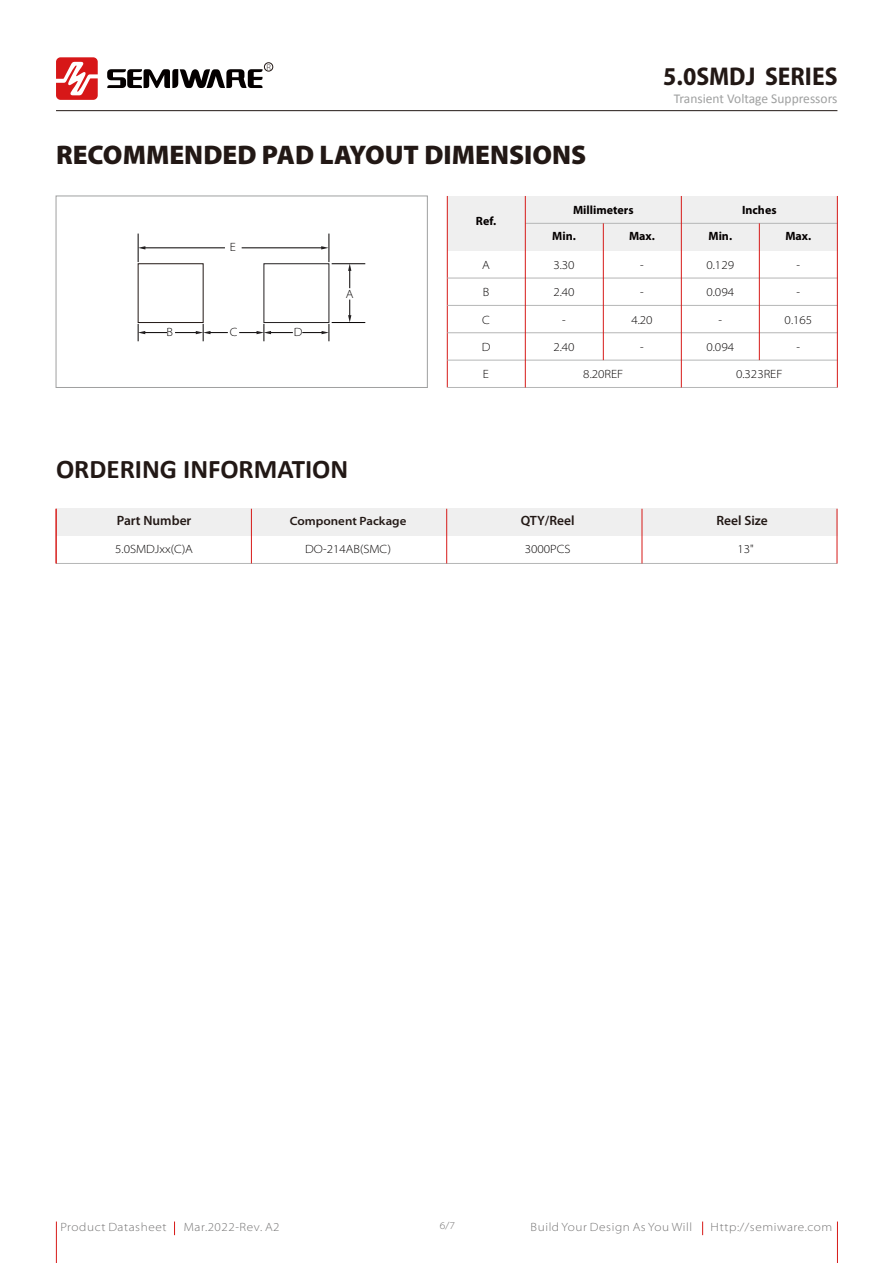
<style>
.page{position:relative;width:893px;height:1263px;background:#fff}
.page>*{position:absolute;margin:0;border:0;box-sizing:border-box;transform-origin:0 0}
.t1{font:900 27px "Myriad Pro";color:#221815}
.t2{font:700 27px "Calibri";color:#221815}
.t3{font:700 semi-condensed 25.8px "Myriad Pro";color:#221815}
.t4{font:13.5px "Calibri";color:#9fa0a0}
.t5{font:600 13.5px "Myriad Pro";color:#221815}
.t6{font:300 semi-expanded 12px "Myriad Pro";color:#040000}
.t7{font:300 semi-expanded 12px "Myriad Pro";letter-spacing:.05em;color:#727171}
.t8{font:700 12px "Myriad Pro";color:#040000}
.t9{font:600 semi-expanded 12px "Myriad Pro";color:#221815}
.t10{font:300 semi-expanded 10.5px "Myriad Pro";color:#727171}
.t11{font:300 semi-expanded 8.25px "Myriad Pro";color:#221815}
</style>
<div class="page">
<hr style="left:56px;top:1221px;width:1px;height:42px;background:#d71a18">
<hr style="left:837px;top:1221px;width:1px;height:42px;background:#d71a18">
<svg style="left:702px;top:1221px;width:1px;height:14px"></svg>
<svg style="left:174px;top:1221px;width:1px;height:14px"></svg>
<hr style="left:56px;top:110px;width:781px;height:1px;background:#221815">
<svg style="left:56px;top:57px;width:42px;height:43px"></svg>
<svg style="left:107px;top:69px;width:156px;height:19px"></svg>
<div style="left:264px;top:63px;width:9px;height:8px;border:1px solid #221815;border-radius:50%"></div>
<div style="left:56px;top:509px;width:781px;height:27px;background:#efefef"></div>
<hr style="left:56px;top:563px;width:781px;height:1px;background:#b5b6b6">
<hr style="left:642px;top:509px;width:1px;height:54px;background:#d71a18">
<hr style="left:837px;top:509px;width:1px;height:54px;background:#d71a18">
<hr style="left:446px;top:509px;width:1px;height:54px;background:#d71a18">
<hr style="left:251px;top:509px;width:1px;height:54px;background:#d71a18">
<hr style="left:56px;top:509px;width:1px;height:54px;background:#d71a18">
<div style="left:447px;top:196px;width:390px;height:55px;background:#efefef"></div>
<div style="left:56px;top:196px;width:372px;height:192px;border:1px solid #9fa0a0"></div>
<hr style="left:447px;top:196px;width:1px;height:191px;background:#d71a18">
<hr style="left:447px;top:387px;width:390px;height:1px;background:#b5b6b6">
<hr style="left:447px;top:360px;width:390px;height:1px;background:#b5b6b6">
<hr style="left:447px;top:332px;width:390px;height:1px;background:#b5b6b6">
<hr style="left:447px;top:305px;width:390px;height:1px;background:#b5b6b6">
<hr style="left:447px;top:278px;width:390px;height:1px;background:#b5b6b6">
<hr style="left:525px;top:223px;width:312px;height:1px;background:#b5b6b6">
<hr style="left:525px;top:196px;width:1px;height:191px;background:#d71a18">
<hr style="left:759px;top:223px;width:1px;height:137px;background:#d71a18">
<hr style="left:837px;top:196px;width:1px;height:191px;background:#d71a18">
<hr style="left:603px;top:223px;width:1px;height:137px;background:#d71a18">
<hr style="left:681px;top:196px;width:1px;height:191px;background:#d71a18">
<div style="left:138px;top:263px;width:65px;height:60px;background:#fff;border:1px solid #221815"></div>
<div style="left:264px;top:263px;width:65px;height:60px;border:1px solid #221f20"></div>
<hr style="left:332px;top:263px;width:33px;height:1px;background:#040000">
<hr style="left:332px;top:322px;width:33px;height:1px;background:#040000">
<hr style="left:145px;top:248px;width:79px;height:1px;background:#040000">
<hr style="left:242px;top:248px;width:80px;height:1px;background:#040000">
<svg style="left:321px;top:234px;width:9px;height:28px"></svg>
<svg style="left:348px;top:263px;width:3px;height:25px"></svg>
<svg style="left:348px;top:300px;width:3px;height:22px"></svg>
<svg style="left:303px;top:324px;width:27px;height:17px"></svg>
<svg style="left:138px;top:324px;width:29px;height:17px"></svg>
<svg style="left:176px;top:324px;width:51px;height:17px"></svg>
<svg style="left:240px;top:324px;width:52px;height:17px"></svg>
<svg style="left:138px;top:234px;width:7px;height:28px"></svg>
<p class="t11" style="left:267px;top:62px;width:6px">R</p>
<h1 class="t1" style="left:56px;top:139px;width:532px">RECOMMENDED PAD LAYOUT DIMENSIONS</h1>
<h2 class="t3" style="left:663px;top:62px;width:176px">5.0SMDJ SERIES</h2>
<p class="t4" style="left:674px;top:90px;width:165px">Transient Voltage Suppressors</p>
<p class="t6" style="left:230px;top:241px;width:8px">E</p>
<p class="t6" style="left:167px;top:325px;width:8px">B</p>
<p class="t6" style="left:230px;top:325px;width:9px">C</p>
<p class="t6" style="left:294px;top:325px;width:10px">D</p>
<p class="t6" style="left:346px;top:287px;width:9px">A</p>
<p class="t8" style="left:476px;top:214px;width:22px">Ref.</p>
<p class="t8" style="left:573px;top:203px;width:62px">Millimeters</p>
<p class="t8" style="left:742px;top:203px;width:36px">Inches</p>
<p class="t8" style="left:552px;top:230px;width:25px">Min.</p>
<p class="t8" style="left:629px;top:230px;width:27px">Max.</p>
<p class="t8" style="left:708px;top:230px;width:25px">Min.</p>
<p class="t8" style="left:785px;top:230px;width:27px">Max.</p>
<p class="t6" style="left:553px;top:258px;width:23px">3.30</p>
<p class="t6" style="left:553px;top:286px;width:23px">2.40</p>
<p class="t6" style="left:482px;top:258px;width:9px">A</p>
<p class="t6" style="left:640px;top:258px;width:5px">-</p>
<p class="t6" style="left:797px;top:258px;width:5px">-</p>
<p class="t6" style="left:483px;top:286px;width:8px">B</p>
<p class="t6" style="left:640px;top:286px;width:5px">-</p>
<p class="t6" style="left:706px;top:258px;width:29px">0.129</p>
<p class="t6" style="left:706px;top:286px;width:29px">0.094</p>
<p class="t6" style="left:797px;top:286px;width:5px">-</p>
<p class="t6" style="left:482px;top:313px;width:9px">C</p>
<p class="t6" style="left:482px;top:340px;width:10px">D</p>
<p class="t6" style="left:483px;top:368px;width:8px">E</p>
<p class="t6" style="left:562px;top:313px;width:5px">-</p>
<p class="t6" style="left:553px;top:340px;width:23px">2.40</p>
<p class="t6" style="left:631px;top:313px;width:23px">4.20</p>
<p class="t6" style="left:785px;top:313px;width:29px">0.165</p>
<p class="t6" style="left:640px;top:340px;width:5px">-</p>
<p class="t6" style="left:718px;top:313px;width:5px">-</p>
<p class="t6" style="left:706px;top:340px;width:29px">0.094</p>
<p class="t6" style="left:797px;top:340px;width:5px">-</p>
<p class="t6" style="left:583px;top:368px;width:42px">8.20REF</p>
<p class="t6" style="left:736px;top:368px;width:48px">0.323REF</p>
<h1 class="t2" style="left:56px;top:452px;width:294px">ORDERING INFORMATION</h1>
<p class="t5" style="left:117px;top:513px;width:76px">Part Number</p>
<p class="t9" style="left:290px;top:514px;width:118px">Component Package</p>
<p class="t5" style="left:521px;top:513px;width:55px">QTY/Reel</p>
<p class="t5" style="left:716px;top:513px;width:53px">Reel Size</p>
<p class="t6" style="left:115px;top:542px;width:79px">5.0SMDJxx(C)A</p>
<p class="t6" style="left:305px;top:542px;width:87px">DO-214AB(SMC)</p>
<p class="t6" style="left:525px;top:542px;width:47px">3000PCS</p>
<p class="t6" style="left:737px;top:542px;width:18px">13"</p>
<p class="t7" style="left:60px;top:1221px;width:108px">Product Datasheet</p>
<p class="t7" style="left:184px;top:1221px;width:97px">Mar.2022-Rev. A2</p>
<p class="t10" style="left:440px;top:1219px;width:17px">6/7</p>
<p class="t7" style="left:531px;top:1221px;width:163px">Build Your Design As You Will</p>
<p class="t7" style="left:711px;top:1221px;width:123px">Http://semiware.com</p>
</div>
